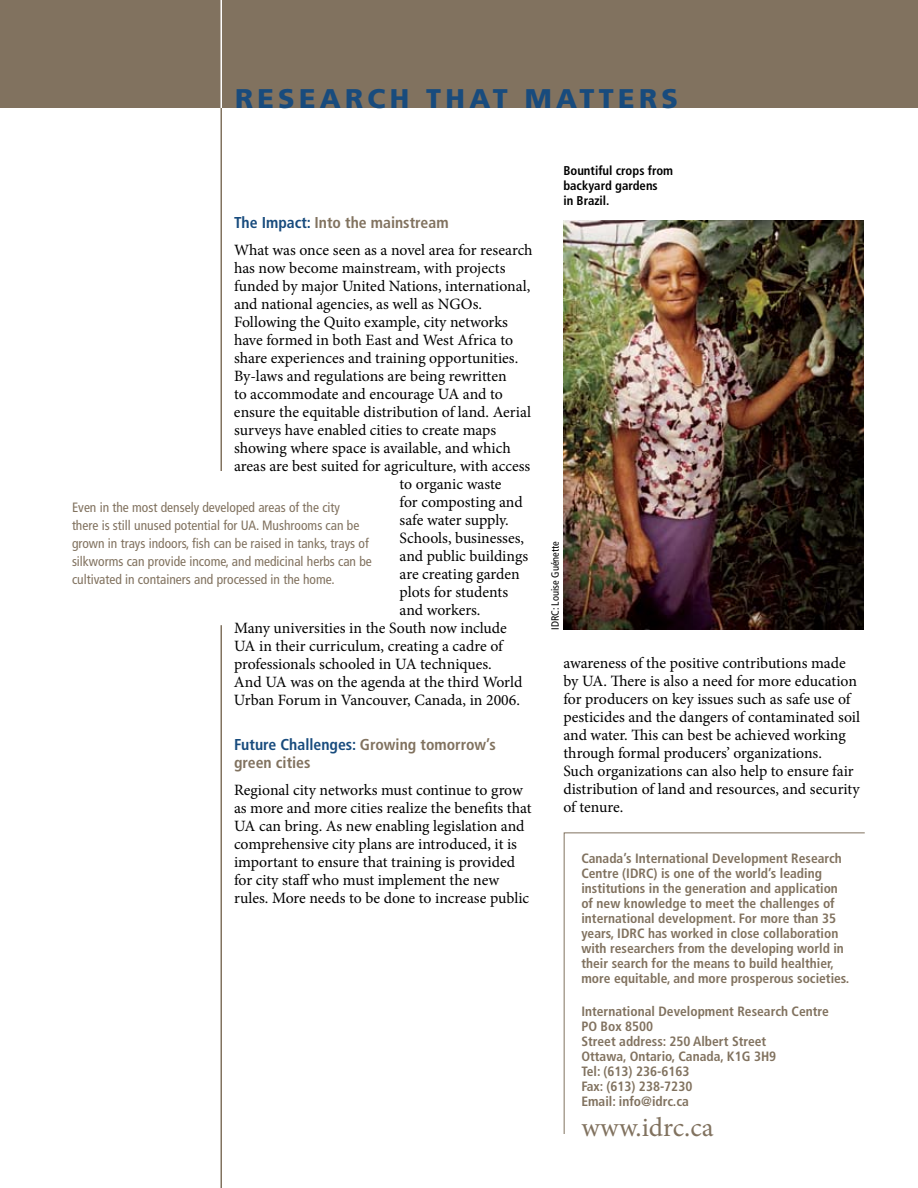
<style>
.page{position:relative;width:918px;height:1188px;background:#fff}
.page>*{position:absolute;margin:0;border:0;box-sizing:border-box;transform-origin:0 0}
.t1{font:900 27px "Frutiger";letter-spacing:.16em;color:#184b7d}
.t2{font:27px "Minion Pro";color:#81725f}
.t3{font:15.75px/18px "Minion Pro";letter-spacing:-.005em;color:#000}
.t4{font:700 condensed 15.75px/18px "Frutiger";color:#81725f}
.t5{font:700 condensed 13.5px/15px "Frutiger";color:#81725f}
.t6{font:condensed 13.5px/18px "Frutiger";color:#81725f}
.t7{font:700 condensed 12.75px/15px "Frutiger";color:#000}
.t8{font:condensed 10.5px "Frutiger";color:#000}
.s1{color:#184b7d}
</style>
<div class="page">
<div style="left:0;top:0;width:918px;height:108px;background:#81725f"></div>
<svg style="left:563px;top:832px;width:302px;height:302px"></svg>
<img style="left:563px;top:220px;width:301px;height:410px">
<hr style="left:220px;top:0;width:2px;height:111px;background:#fff">
<hr style="left:220px;top:108px;width:2px;height:363px;background:#81725f">
<hr style="left:220px;top:625px;width:2px;height:563px;background:#81725f">
<h1 class="t1" style="left:235px;top:82px;width:444px">RESEARCH THAT MATTERS</h1>
<p class="t4" style="left:234px;top:213px;width:216px"><span class="s1">The Impact:</span> Into the mainstream</p>
<p class="t3" style="left:234px;top:241px;width:300px">What was once seen as a novel area for research has now become mainstream, with projects funded by major United Nations, international, and national agencies, as well as ngo</p>
<p class="t3" style="left:473px;top:295px;width:11px">s.</p>
<p class="t3" style="left:234px;top:313px;width:276px">Following the Quito example, city networks</p>
<p class="t3" style="left:234px;top:331px;width:281px">have formed in both East and West Africa to</p>
<p class="t3" style="left:234px;top:349px;width:286px">share experiences and training opportunities.</p>
<p class="t3" style="left:234px;top:367px;width:274px">By-laws and regulations are being rewritten</p>
<p class="t3" style="left:234px;top:385px;width:270px">to accommodate and encourage ua and to</p>
<p class="t3" style="left:234px;top:403px;width:299px">ensure the equitable distribution of land. Aerial</p>
<p class="t3" style="left:234px;top:421px;width:264px">surveys have enabled cities to create maps</p>
<p class="t3" style="left:234px;top:439px;width:278px">showing where space is available, and which</p>
<p class="t3" style="left:234px;top:457px;width:298px">areas are best suited for agriculture, with access</p>
<p class="t3" style="left:400px;top:475px;width:103px">to organic waste</p>
<p class="t3" style="left:400px;top:493px;width:125px">for composting and</p>
<p class="t3" style="left:400px;top:511px;width:111px">safe water supply.</p>
<p class="t3" style="left:400px;top:529px;width:126px">Schools, businesses,</p>
<p class="t3" style="left:400px;top:547px;width:130px">and public buildings</p>
<p class="t3" style="left:400px;top:565px;width:122px">are creating garden</p>
<p class="t3" style="left:400px;top:583px;width:110px">plots for students</p>
<p class="t3" style="left:400px;top:601px;width:82px">and workers.</p>
<p class="t3" style="left:234px;top:619px;width:274px">Many universities in the South now include</p>
<p class="t3" style="left:234px;top:637px;width:270px">ua in their curriculum, creating a cadre of</p>
<p class="t3" style="left:234px;top:655px;width:259px">professionals schooled in ua techniques.</p>
<p class="t3" style="left:234px;top:673px;width:290px">And ua was on the agenda at the third World</p>
<p class="t3" style="left:234px;top:691px;width:287px">Urban Forum in Vancouver, Canada, in 2006.</p>
<p class="t4" style="left:234px;top:735px;width:263px"><span class="s1">Future Challenges:</span> Growing tomorrow’s green cities</p>
<p class="t3" style="left:234px;top:781px;width:299px">Regional city networks must continue to grow as more and more cities realize the benefits that ua can bring. As new enabling legislation and comprehensive city plans are introduced, it is important to ensure that training is provided for city staff who must implement the new rules. More needs to be done to increase public</p>
<p class="t6" style="left:72px;top:498px;width:301px">Even in the most densely developed areas of the city<br>there is still unused potential for ua. Mushrooms can be grown in trays indoors, fish can be raised in tanks, trays of silkworms can provide income, and medicinal herbs can be cultivated in containers and processed in the home.</p>
<p class="t7" style="left:563px;top:163px;width:111px">Bountiful crops from backyard gardens<br>in Brazil.</p>
<p class="t8" style="left:549px;top:630px;width:90px;rotate:-90deg">IDRC: Louise Guénette</p>
<p class="t3" style="left:563px;top:654px;width:298px">awareness of the positive contributions made by ua. There is also a need for more education for producers on key issues such as safe use of pesticides and the dangers of contaminated soil and water. This can best be achieved working through formal producers’ organizations.<br>Such organizations can also help to ensure fair distribution of land and resources, and security of tenure.</p>
<p class="t5" style="left:581px;top:851px;width:270px">Canada’s International Development Research Centre (IDRC) is one of the world’s leading institutions in the generation and application of new knowledge to meet the challenges of international development. For more than 35 years, IDRC has worked in close collaboration with researchers from the developing world in their search for the means to build healthier, more equitable, and more prosperous societies.</p>
<p class="t5" style="left:581px;top:1004px;width:249px">International Development Research Centre<br>PO Box 8500<br>Street address: 250 Albert Street<br>Ottawa, Ontario, Canada, K1G 3H9<br>Tel: (613) 236-6163<br>Fax: (613) 238-7230<br>Email: info@idrc.ca</p>
<h1 class="t2" style="left:581px;top:1110px;width:134px">www.idrc.ca</h1>
</div>
